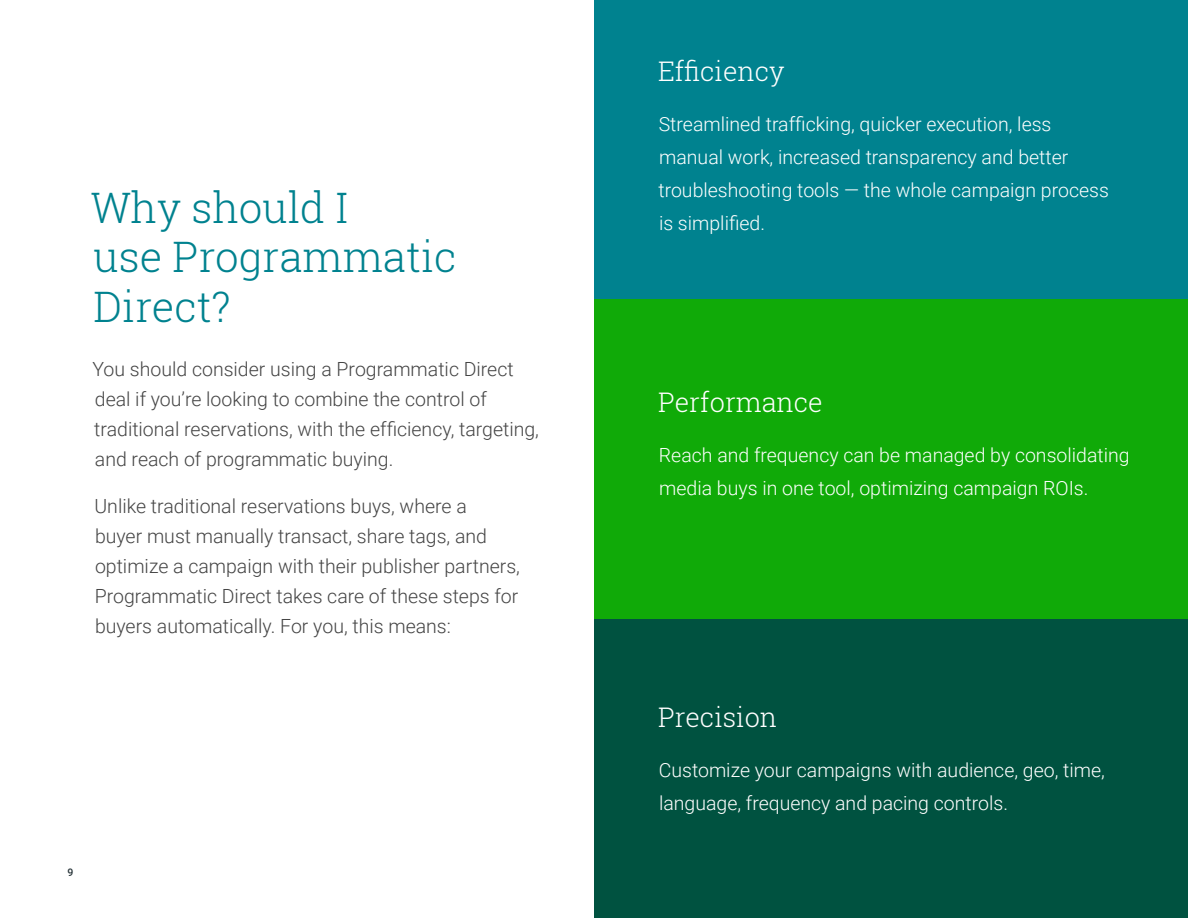
<style>
.page{position:relative;width:1188px;height:918px;background:#fff}
.page>*{position:absolute;margin:0;border:0;box-sizing:border-box;transform-origin:0 0}
.t1{font:300 42px/49.5px "Roboto Slab";color:#00828f}
.t2{font:300 27px "Roboto Slab";color:#fff}
.t3{font:300 19.5px/30px "Roboto";color:#444}
.t4{font:300 19.5px/33px "Roboto";color:#fff}
.t5{font:500 10.5px "Roboto";color:#263338}
</style>
<div class="page">
<div style="left:595px;top:0;width:593px;height:299px;background:#00828f"></div>
<div style="left:595px;top:299px;width:593px;height:320px;background:#10aa08"></div>
<div style="left:595px;top:619px;width:593px;height:299px;background:#005240"></div>
<h1 class="t1" style="left:91px;top:182px;width:368px">Why should I<br>use Programmatic<br>Direct?</h1>
<p class="t3" style="left:93px;top:353px;width:448px">You should consider using a Programmatic Direct deal if you’re looking to combine the control of traditional reservations, with the efficiency, targeting, and reach of programmatic buying.</p>
<p class="t3" style="left:95px;top:490px;width:427px">Unlike traditional reservations buys, where a<br>buyer must manually transact, share tags, and optimize a campaign with their publisher partners, Programmatic Direct takes care of these steps for buyers automatically. For you, this means:</p>
<p class="t5" style="left:68px;top:865px;width:7px">9</p>
<h2 class="t2" style="left:658px;top:52px;width:128px">Efficiency</h2>
<p class="t4" style="left:658px;top:107px;width:452px">Streamlined trafficking, quicker execution, less manual work, increased transparency and better troubleshooting tools ― the whole campaign process is simplified.</p>
<h2 class="t2" style="left:658px;top:384px;width:166px">Performance</h2>
<p class="t4" style="left:659px;top:438px;width:472px">Reach and frequency can be managed by consolidating media buys in one tool, optimizing campaign ROIs.</p>
<h2 class="t2" style="left:658px;top:698px;width:121px">Precision</h2>
<p class="t4" style="left:659px;top:753px;width:448px">Customize your campaigns with audience, geo, time, language, frequency and pacing controls.</p>
</div>
